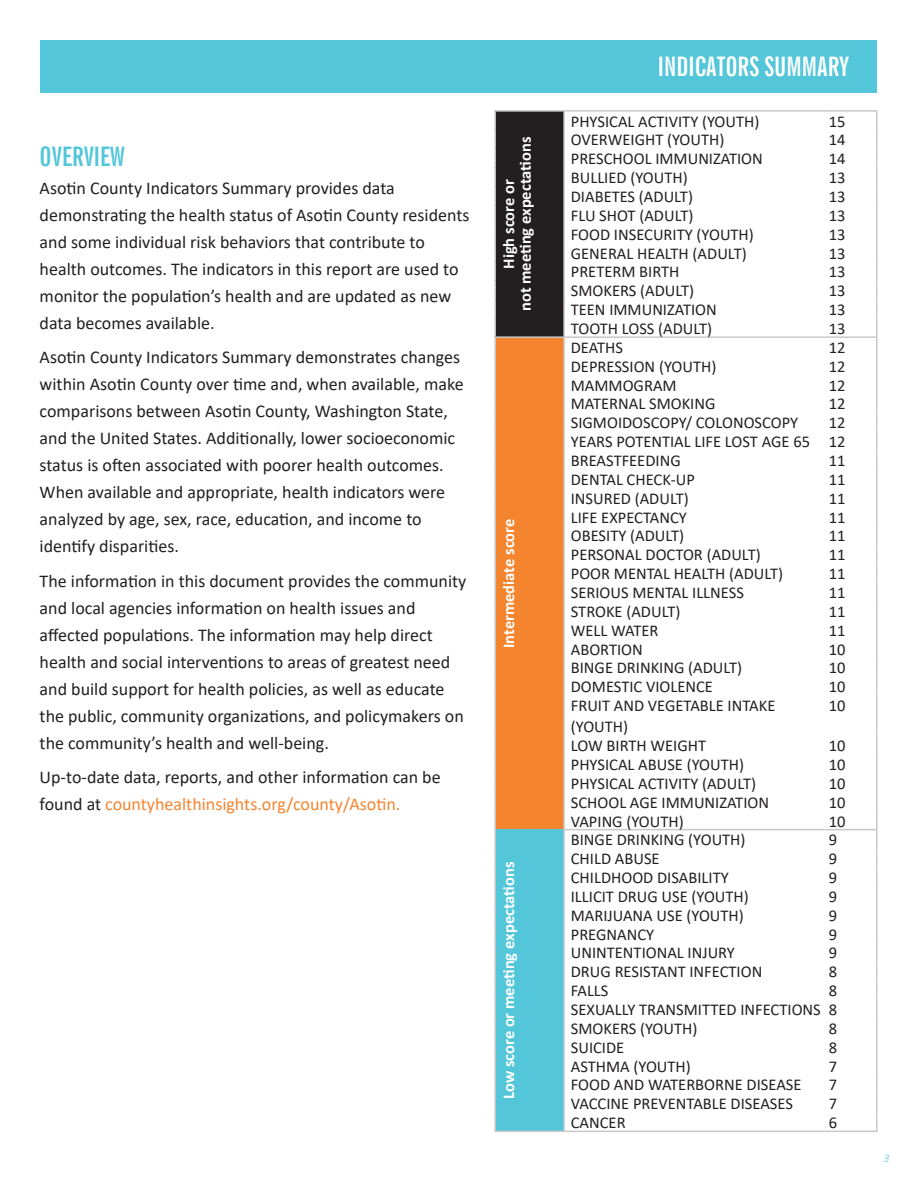
<style>
.page{position:relative;width:918px;height:1188px;background:#fff}
.page>*{position:absolute;margin:0;border:0;box-sizing:border-box;transform-origin:0 0}
.t1{font:700 extra-condensed 27px "News Gothic BT";color:#fff}
.t2{font:700 extra-condensed 27px "News Gothic BT";color:#53c6d9}
.t3{font:18px/27px "Calibri";color:#231f20}
.t4{font:16.5px/18.9px "Calibri";color:#231f20;text-align:justify}
.t5{font:700 16.5px/16.5px "Calibri";color:#fff;text-align:center}
.t6{font:italic 300 12px "Calibri";color:#53c6d9}
.s1{color:#f5842e}
</style>
<div class="page">
<div style="left:495px;top:111px;width:69px;height:226px;background:#231f20"></div>
<div style="left:495px;top:337px;width:69px;height:493px;background:#f5842e"></div>
<div style="left:495px;top:830px;width:69px;height:301px;background:#53c6d9"></div>
<hr style="left:563px;top:696px;width:2px;height:39px;background:#c7c8ca">
<hr style="left:876px;top:696px;width:2px;height:39px;background:#c7c8ca">
<hr style="left:494px;top:1131px;width:70px;height:1px;background:#c7c8ca">
<hr style="left:494px;top:110px;width:70px;height:2px;background:#c7c8ca">
<hr style="left:494px;top:336px;width:70px;height:2px;background:#c7c8ca">
<svg style="left:494px;top:112px;width:2px;height:584px"></svg>
<hr style="left:494px;top:696px;width:2px;height:39px;background:#c7c8ca">
<svg style="left:494px;top:735px;width:2px;height:396px"></svg>
<hr style="left:564px;top:110px;width:261px;height:2px;background:#c7c8ca">
<hr style="left:825px;top:110px;width:52px;height:2px;background:#c7c8ca">
<hr style="left:564px;top:1131px;width:261px;height:1px;background:#c7c8ca">
<hr style="left:825px;top:1131px;width:52px;height:1px;background:#c7c8ca">
<svg style="left:563px;top:112px;width:2px;height:584px"></svg>
<svg style="left:876px;top:112px;width:2px;height:584px"></svg>
<hr style="left:564px;top:336px;width:261px;height:2px;background:#c7c8ca">
<hr style="left:825px;top:336px;width:52px;height:2px;background:#c7c8ca">
<hr style="left:563px;top:829px;width:262px;height:1px;background:#c7c8ca">
<hr style="left:825px;top:829px;width:52px;height:1px;background:#c7c8ca">
<svg style="left:563px;top:735px;width:2px;height:396px"></svg>
<svg style="left:876px;top:735px;width:2px;height:396px"></svg>
<div style="left:40px;top:40px;width:838px;height:53px;background:#53c6d9"></div>
<h1 class="t2" style="left:40px;top:140px;width:86px">OVERVIEW</h1>
<p class="t3" style="left:40px;top:174px;width:431px">Asotin County Indicators Summary provides data demonstrating the health status of Asotin County residents and some individual risk behaviors that contribute to health outcomes. The indicators in this report are used to monitor the population’s health and are updated as new data becomes available.</p>
<p class="t3" style="left:40px;top:343px;width:426px">Asotin County Indicators Summary demonstrates changes within Asotin County over time and, when available, make comparisons between Asotin County, Washington State, and the United States. Additionally, lower socioeconomic status is often associated with poorer health outcomes.<br>When available and appropriate, health indicators were analyzed by age, sex, race, education, and income to identify disparities.</p>
<p class="t3" style="left:40px;top:567px;width:428px">The information in this document provides the community and local agencies information on health issues and affected populations. The information may help direct health and social interventions to areas of greatest need and build support for health policies, as well as educate the public, community organizations, and policymakers on the community’s health and well-being.</p>
<p class="t3" style="left:40px;top:763px;width:403px">Up-to-date data, reports, and other information can be found at <span class="s1">countyhealthinsights.org/county/Asotin.</span></p>
<p class="t5" style="left:500px;top:311px;width:176px;rotate:-90deg">High score or<br>not meeting expectations</p>
<p class="t5" style="left:500px;top:648px;width:131px;rotate:-90deg">Intermediate score</p>
<p class="t5" style="left:500px;top:1099px;width:239px;rotate:-90deg">Low score or meeting expectations</p>
<h1 class="t1" style="left:658px;top:50px;width:192px">INDICATORS SUMMARY</h1>
<p class="t4" style="left:571px;top:111px;width:190px">PHYSICAL ACTIVITY (YOUTH)</p>
<p class="t4" style="left:829px;top:111px;width:18px">15</p>
<p class="t4" style="left:571px;top:130px;width:155px">OVERWEIGHT (YOUTH)</p>
<p class="t4" style="left:829px;top:130px;width:18px">14</p>
<p class="t4" style="left:571px;top:149px;width:193px">PRESCHOOL IMMUNIZATION</p>
<p class="t4" style="left:829px;top:149px;width:18px">14</p>
<p class="t4" style="left:571px;top:168px;width:118px">BULLIED (YOUTH)</p>
<p class="t4" style="left:829px;top:168px;width:18px">13</p>
<p class="t4" style="left:571px;top:187px;width:124px">DIABETES (ADULT)</p>
<p class="t4" style="left:829px;top:187px;width:18px">13</p>
<p class="t4" style="left:571px;top:205px;width:124px">FLU SHOT (ADULT)</p>
<p class="t4" style="left:829px;top:205px;width:18px">13</p>
<p class="t4" style="left:571px;top:224px;width:185px">FOOD INSECURITY (YOUTH)</p>
<p class="t4" style="left:829px;top:224px;width:18px">13</p>
<p class="t4" style="left:571px;top:243px;width:177px">GENERAL HEALTH (ADULT)</p>
<p class="t4" style="left:829px;top:243px;width:18px">13</p>
<p class="t4" style="left:571px;top:262px;width:110px">PRETERM BIRTH</p>
<p class="t4" style="left:829px;top:262px;width:18px">13</p>
<p class="t4" style="left:571px;top:281px;width:125px">SMOKERS (ADULT)</p>
<p class="t4" style="left:829px;top:281px;width:18px">13</p>
<p class="t4" style="left:571px;top:300px;width:147px">TEEN IMMUNIZATION</p>
<p class="t4" style="left:829px;top:300px;width:18px">13</p>
<p class="t4" style="left:571px;top:319px;width:143px">TOOTH LOSS (ADULT)</p>
<p class="t4" style="left:829px;top:319px;width:18px">13</p>
<p class="t4" style="left:571px;top:337px;width:54px">DEATHS</p>
<p class="t4" style="left:829px;top:337px;width:18px">12</p>
<p class="t4" style="left:571px;top:356px;width:147px">DEPRESSION (YOUTH)</p>
<p class="t4" style="left:829px;top:356px;width:18px">12</p>
<p class="t4" style="left:571px;top:375px;width:107px">MAMMOGRAM</p>
<p class="t4" style="left:829px;top:375px;width:18px">12</p>
<p class="t4" style="left:571px;top:394px;width:146px">MATERNAL SMOKING</p>
<p class="t4" style="left:829px;top:394px;width:18px">12</p>
<p class="t4" style="left:571px;top:413px;width:229px">SIGMOIDOSCOPY/ COLONOSCOPY</p>
<p class="t4" style="left:571px;top:413px;width:276px;text-indent:258px">12<br>YEARS POTENTIAL LIFE LOST AGE 65 12<br>BREASTFEEDING</p>
<p class="t4" style="left:829px;top:451px;width:18px">11</p>
<p class="t4" style="left:571px;top:470px;width:126px">DENTAL CHECK-UP</p>
<p class="t4" style="left:829px;top:470px;width:18px">11</p>
<p class="t4" style="left:571px;top:488px;width:119px">INSURED (ADULT)</p>
<p class="t4" style="left:829px;top:488px;width:18px">11</p>
<p class="t4" style="left:571px;top:507px;width:118px">LIFE EXPECTANCY</p>
<p class="t4" style="left:829px;top:507px;width:18px">11</p>
<p class="t4" style="left:571px;top:526px;width:115px">OBESITY (ADULT)</p>
<p class="t4" style="left:829px;top:526px;width:18px">11</p>
<p class="t4" style="left:571px;top:545px;width:191px">PERSONAL DOCTOR (ADULT)</p>
<p class="t4" style="left:829px;top:545px;width:18px">11</p>
<p class="t4" style="left:571px;top:564px;width:214px">POOR MENTAL HEALTH (ADULT)</p>
<p class="t4" style="left:829px;top:564px;width:18px">11</p>
<p class="t4" style="left:571px;top:583px;width:175px">SERIOUS MENTAL ILLNESS</p>
<p class="t4" style="left:829px;top:583px;width:18px">11</p>
<p class="t4" style="left:571px;top:602px;width:111px">STROKE (ADULT)</p>
<p class="t4" style="left:829px;top:602px;width:18px">11</p>
<p class="t4" style="left:571px;top:620px;width:89px">WELL WATER</p>
<p class="t4" style="left:829px;top:620px;width:18px">11</p>
<p class="t4" style="left:571px;top:639px;width:74px">ABORTION</p>
<p class="t4" style="left:829px;top:639px;width:18px">10</p>
<p class="t4" style="left:571px;top:658px;width:173px">BINGE DRINKING (ADULT)</p>
<p class="t4" style="left:829px;top:658px;width:18px">10</p>
<p class="t4" style="left:571px;top:677px;width:144px">DOMESTIC VIOLENCE</p>
<p class="t4" style="left:829px;top:677px;width:18px">10</p>
<p class="t4" style="left:571px;top:695px;width:206px;line-height:21px">FRUIT AND VEGETABLE INTAKE (YOUTH)</p>
<p class="t4" style="left:829px;top:696px;width:18px">10</p>
<p class="t4" style="left:571px;top:736px;width:137px">LOW BIRTH WEIGHT</p>
<p class="t4" style="left:829px;top:736px;width:18px">10</p>
<p class="t4" style="left:571px;top:755px;width:175px">PHYSICAL ABUSE (YOUTH)</p>
<p class="t4" style="left:829px;top:755px;width:18px">10</p>
<p class="t4" style="left:571px;top:773px;width:187px">PHYSICAL ACTIVITY (ADULT)</p>
<p class="t4" style="left:829px;top:773px;width:18px">10</p>
<p class="t4" style="left:571px;top:792px;width:200px">SCHOOL AGE IMMUNIZATION</p>
<p class="t4" style="left:829px;top:792px;width:18px">10</p>
<p class="t4" style="left:571px;top:811px;width:114px">VAPING (YOUTH)</p>
<p class="t4" style="left:829px;top:811px;width:18px">10</p>
<p class="t4" style="left:571px;top:830px;width:176px">BINGE DRINKING (YOUTH)</p>
<p class="t4" style="left:829px;top:830px;width:10px">9</p>
<p class="t4" style="left:571px;top:849px;width:90px">CHILD ABUSE</p>
<p class="t4" style="left:829px;top:849px;width:10px">9</p>
<p class="t4" style="left:571px;top:868px;width:159px">CHILDHOOD DISABILITY</p>
<p class="t4" style="left:829px;top:868px;width:10px">9</p>
<p class="t4" style="left:571px;top:887px;width:180px">ILLICIT DRUG USE (YOUTH)</p>
<p class="t4" style="left:829px;top:887px;width:10px">9</p>
<p class="t4" style="left:571px;top:905px;width:175px">MARIJUANA USE (YOUTH)</p>
<p class="t4" style="left:829px;top:905px;width:10px">9</p>
<p class="t4" style="left:571px;top:924px;width:85px">PREGNANCY</p>
<p class="t4" style="left:829px;top:924px;width:10px">9</p>
<p class="t4" style="left:571px;top:943px;width:166px">UNINTENTIONAL INJURY</p>
<p class="t4" style="left:829px;top:943px;width:10px">9</p>
<p class="t4" style="left:571px;top:962px;width:193px">DRUG RESISTANT INFECTION</p>
<p class="t4" style="left:829px;top:962px;width:10px">8</p>
<p class="t4" style="left:571px;top:981px;width:39px">FALLS</p>
<p class="t4" style="left:571px;top:981px;width:268px;text-indent:258px">8<br>SEXUALLY TRANSMITTED INFECTIONS 8<br>SMOKERS (YOUTH)</p>
<p class="t4" style="left:829px;top:1019px;width:10px">8</p>
<p class="t4" style="left:571px;top:1037px;width:55px">SUICIDE</p>
<p class="t4" style="left:829px;top:1037px;width:10px">8</p>
<p class="t4" style="left:571px;top:1056px;width:122px">ASTHMA (YOUTH)</p>
<p class="t4" style="left:829px;top:1056px;width:10px">7</p>
<p class="t4" style="left:571px;top:1075px;width:232px">FOOD AND WATERBORNE DISEASE</p>
<p class="t4" style="left:829px;top:1075px;width:10px">7</p>
<p class="t4" style="left:571px;top:1094px;width:224px">VACCINE PREVENTABLE DISEASES</p>
<p class="t4" style="left:829px;top:1094px;width:10px">7</p>
<p class="t4" style="left:571px;top:1113px;width:56px">CANCER</p>
<p class="t4" style="left:829px;top:1113px;width:10px">6</p>
<p class="t6" style="left:884px;top:1151px;width:8px">3</p>
</div>
